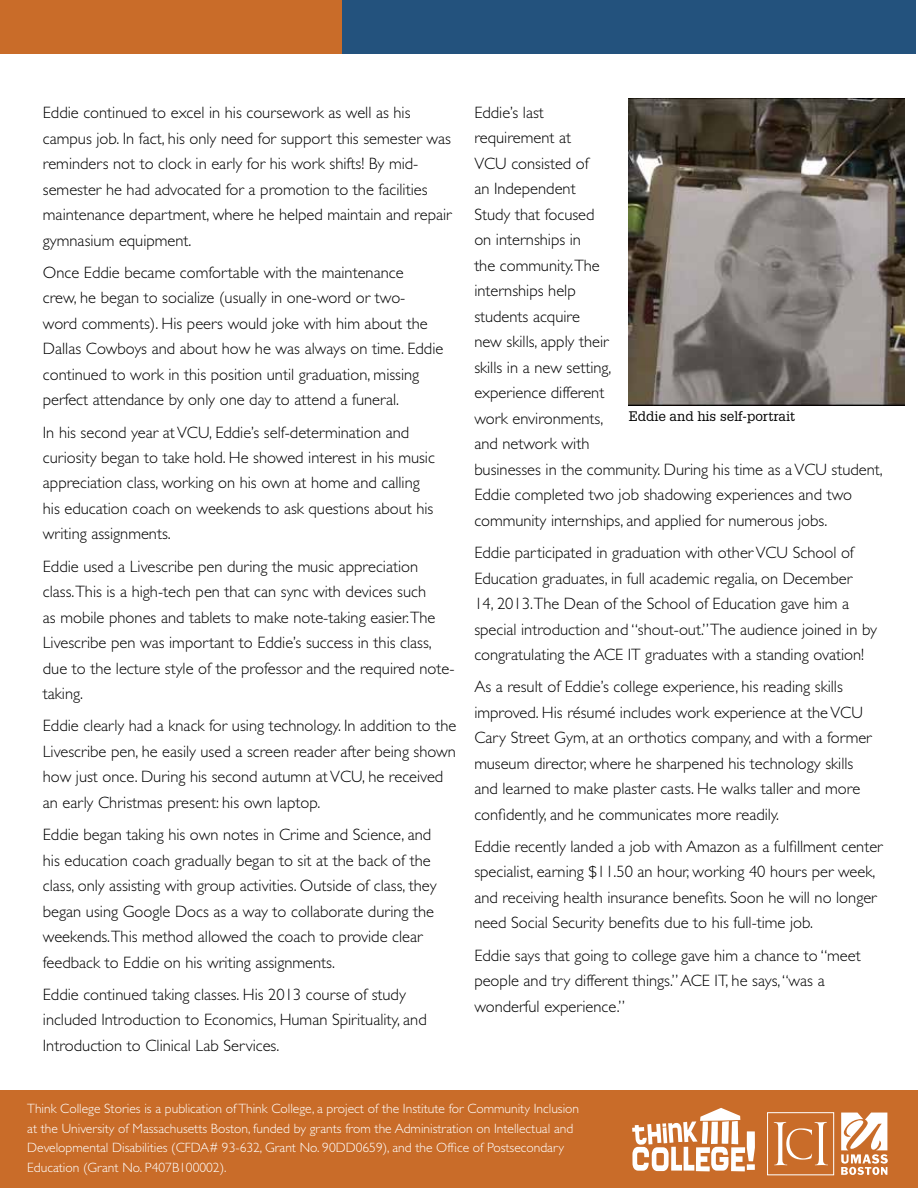
<style>
.page{position:relative;width:918px;height:1188px;background:#fff}
.page>*{position:absolute;margin:0;border:0;box-sizing:border-box;transform-origin:0 0}
.t1{font:300 16.5px/25.5px "Gill Sans";color:#000}
.t2{font:300 13.5px/19.5px "Gill Sans";color:#fff}
.t3{font:13.5px "Glypha";color:#000}
</style>
<div class="page">
<div style="left:0;top:0;width:344px;height:54px;background:#c96c29"></div>
<div style="left:342px;top:0;width:574px;height:54px;background:#23527d"></div>
<div style="left:0;top:1091px;width:918px;height:97px;background:#c96c29"></div>
<svg style="left:632px;top:1108px;width:123px;height:63px"></svg>
<div style="left:767px;top:1112px;width:67px;height:63px;border:1px solid #fff"></div>
<svg style="left:774px;top:1122px;width:54px;height:43px"></svg>
<svg style="left:841px;top:1113px;width:47px;height:62px"></svg>
<img style="left:629px;top:99px;width:276px;height:307px">
<p class="t1" style="left:43px;top:100px;width:410px">Eddie continued to excel in his coursework as well as his campus job. In fact, his only need for support this semester was reminders not to clock in early for his work shifts! By mid&shy;semester he had advocated for a promotion to the facilities maintenance department, where he helped maintain and repair gymnasium equipment.</p>
<p class="t1" style="left:43px;top:260px;width:402px">Once Eddie became comfortable with the maintenance<br>crew, he began to socialize (usually in one-word or two&shy;word comments). His peers would joke with him about the Dallas Cowboys and about how he was always on time. Eddie continued to work in this position until graduation, missing perfect attendance by only one day to attend a funeral.</p>
<p class="t1" style="left:43px;top:419px;width:394px">In his second year at VCU, Eddie’s self-determination and curiosity began to take hold. He showed interest in his music appreciation class, working on his own at home and calling his education coach on weekends to ask questions about his writing assignments.</p>
<p class="t1" style="left:43px;top:553px;width:413px">Eddie used a Livescribe pen during the music appreciation class.This is a high-tech pen that can sync with devices such<br>as mobile phones and tablets to make note-taking easier.The Livescribe pen was important to Eddie’s success in this class, due to the lecture style of the professor and the required note&shy;taking.</p>
<p class="t1" style="left:43px;top:713px;width:415px">Eddie clearly had a knack for using technology. In addition to the Livescribe pen, he easily used a screen reader after being shown how just once. During his second autumn at VCU, he received an early Christmas present: his own laptop.</p>
<p class="t1" style="left:43px;top:822px;width:395px">Eddie began taking his own notes in Crime and Science, and his education coach gradually began to sit at the back of the class, only assisting with group activities. Outside of class, they began using Google Docs as a way to collaborate during the weekends.This method allowed the coach to provide clear feedback to Eddie on his writing assignments.</p>
<p class="t1" style="left:43px;top:982px;width:385px">Eddie continued taking classes. His 2013 course of study included Introduction to Economics, Human Spirituality, and<br>Introduction to Clinical Lab Services.</p>
<p class="t1" style="left:474px;top:100px;width:410px">Eddie’s last<br>requirement at<br>VCU consisted of<br>an Independent<br>Study that focused<br>on internships in<br>the community.The<br>internships help<br>students acquire<br>new skills, apply their<br>skills in a new setting,<br>experience different<br>work environments,<br>and network with<br>businesses in the community. During his time as a VCU student,<br>Eddie completed two job shadowing experiences and two community internships, and applied for numerous jobs.</p>
<p class="t1" style="left:474px;top:540px;width:404px">Eddie participated in graduation with other VCU School of Education graduates, in full academic regalia, on December<br>14, 2013.The Dean of the School of Education gave him a special introduction and “shout-out.” The audience joined in by congratulating the ACE IT graduates with a standing ovation!</p>
<p class="t1" style="left:474px;top:674px;width:399px">As a result of Eddie’s college experience, his reading skills improved. His résumé includes work experience at the VCU Cary Street Gym, at an orthotics company, and with a former museum director, where he sharpened his technology skills and learned to make plaster casts. He walks taller and more confidently, and he communicates more readily.</p>
<p class="t1" style="left:474px;top:834px;width:410px">Eddie recently landed a job with Amazon as a fulfillment center specialist, earning $11.50 an hour, working 40 hours per week, and receiving health insurance benefits. Soon he will no longer need Social Security benefits due to his full-time job.</p>
<p class="t1" style="left:474px;top:942px;width:388px">Eddie says that going to college gave him a chance to “meet people and try different things.” ACE IT, he says, “was a wonderful experience.”</p>
<p class="t3" style="left:629px;top:408px;width:168px">Eddie and his self-portrait</p>
<p class="t2" style="left:27px;top:1099px;width:553px">Think College Stories is a publication of Think College, a project of the Institute for Community Inclusion at the University of Massachusetts Boston, funded by grants from the Administration on Intellectual and Developmental Disabilities (CFDA# 93-632, Grant No. 90DD0659), and the Office of Postsecondary Education (Grant No. P407B100002).</p>
</div>
